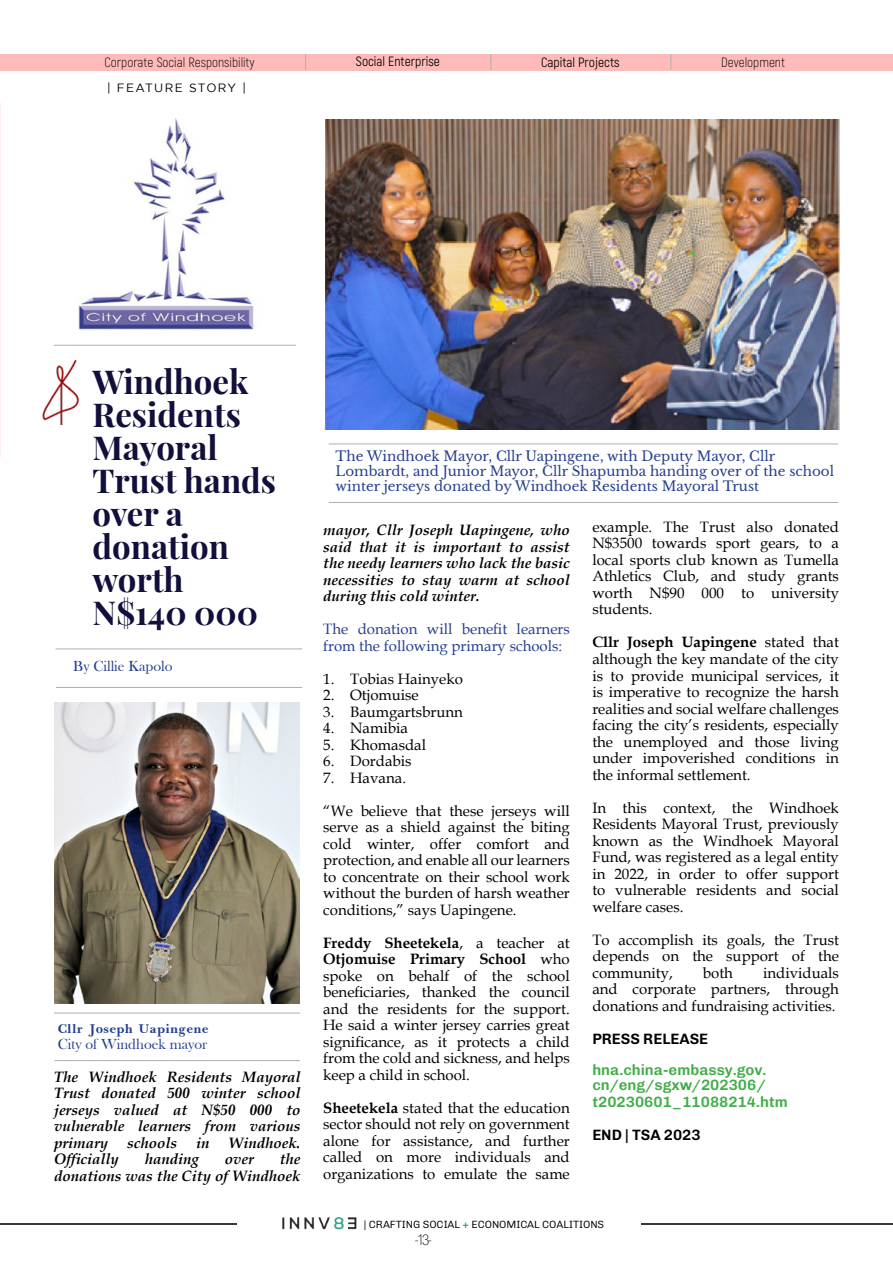
<style>
.page{position:relative;width:893px;height:1263px;background:#fff}
.page>*{position:absolute;margin:0;border:0;box-sizing:border-box;transform-origin:0 0}
.t1{font:700 33px/33px "Playfair Display";color:#110f3b}
.t2{font:15px/16.5px "Book Antiqua";color:#000;text-align:justify}
.t3{font:italic 700 15px/16.5px "Book Antiqua";color:#000;text-align:justify}
.t4{font:600 15px/15px "Chivo";color:#41ad49}
.t5{font:15px/16.5px "Book Antiqua";color:#25408f}
.t6{font:15px "Bask Old Face";color:#25408f}
.t7{font:600 15px "Chivo";color:#000}
.t8{font:700 15px "Baskerville";color:#25408f}
.t9{font:100 condensed 15px "Helvetica Neue LT Pro";color:#000}
.t10{font:13.5px/15px "Libre Baskerville";color:#25408f}
.t11{font:300 13.5px "Akrobat";color:#000}
.t12{font:13.5px "Akrobat";color:#000}
.t13{font:12px "Gotham";letter-spacing:.11em;color:#000}
.t14{font:300 10.5px "Chivo";letter-spacing:-.005em;color:#000}
.s1{font-weight:700}
.s2{font-weight:700;color:#17ad91}
</style>
<div class="page">
<svg style="left:0;top:1223px;width:236px;height:2px"></svg>
<svg style="left:641px;top:1223px;width:252px;height:2px"></svg>
<img style="left:282px;top:1217px;width:74px;height:13px">
<img style="left:0;top:234px;width:1px;height:95px">
<div style="left:0;top:54px;width:893px;height:17px;background:#ffbbba"></div>
<svg style="left:305px;top:54px;width:1px;height:16px"></svg>
<svg style="left:490px;top:54px;width:1px;height:16px"></svg>
<svg style="left:670px;top:54px;width:1px;height:16px"></svg>
<hr style="left:56px;top:649px;width:246px;height:1px;background:#aeafae">
<hr style="left:56px;top:687px;width:246px;height:1px;background:#aeafae">
<img style="left:42px;top:360px;width:37px;height:65px">
<img style="left:54px;top:702px;width:245px;height:301px">
<img style="left:325px;top:119px;width:515px;height:310px">
<hr style="left:329px;top:444px;width:509px;height:1px;background:#aeafae">
<hr style="left:329px;top:502px;width:509px;height:1px;background:#aeafae">
<hr style="left:54px;top:1013px;width:246px;height:1px;background:#aeafae">
<hr style="left:54px;top:1060px;width:246px;height:1px;background:#aeafae">
<img style="left:78px;top:118px;width:177px;height:212px">
<hr style="left:54px;top:345px;width:242px;height:1px;background:#aeafae">
<p class="t11" style="left:104px;top:54px;width:152px">Corporate Social Responsibility</p>
<p class="t12" style="left:356px;top:53px;width:86px">Social Enterprise</p>
<p class="t12" style="left:541px;top:54px;width:80px">Capital Projects</p>
<p class="t11" style="left:721px;top:54px;width:65px">Development</p>
<p class="t13" style="left:107px;top:81px;width:140px">| FEATURE STORY |</p>
<h1 class="t1" style="left:92px;top:365px;width:185px">Windhoek<br>Residents<br>Mayoral<br>Trust hands over a donation worth<br>N$140 000</h1>
<p class="t6" style="left:73px;top:658px;width:101px">By Cillie Kapolo</p>
<p class="t8" style="left:58px;top:1021px;width:153px">Cllr Joseph Uapingene</p>
<p class="t6" style="left:58px;top:1036px;width:151px">City of Windhoek mayor</p>
<p class="t3" style="left:54px;top:1068px;width:248px">The Windhoek Residents Mayoral Trust donated 500 winter school jerseys valued at N$50 000 to vulnerable learners from various primary</p>
<p class="t3" style="left:127px;top:1134px;width:51px">schools</p>
<p class="t3" style="left:196px;top:1134px;width:15px">in</p>
<p class="t3" style="left:228px;top:1134px;width:74px">Windhoek.</p>
<p class="t3" style="left:54px;top:1151px;width:66px">Officially</p>
<p class="t3" style="left:145px;top:1151px;width:56px">handing</p>
<p class="t3" style="left:225px;top:1151px;width:31px">over</p>
<p class="t3" style="left:54px;top:1151px;width:248px;text-align:right">the<br>donations was the City of Windhoek</p>
<p class="t10" style="left:336px;top:449px;width:500px">The Windhoek Mayor, Cllr Uapingene, with Deputy Mayor, Cllr<br>Lombardt, and Junior Mayor, Cllr Shapumba handing over of the school winter jerseys donated by Windhoek Residents Mayoral Trust</p>
<p class="t3" style="left:323px;top:522px;width:248px">mayor, Cllr Joseph Uapingene, who said that it is important to assist the needy learners who lack the basic necessities to stay warm at school during this cold winter.</p>
<p class="t5" style="left:323px;top:620px;width:248px">The donation will benefit learners from the following primary schools:</p>
<p class="t2" style="left:323px;top:670px;width:141px">1. Tobias Hainyeko</p>
<p class="t2" style="left:323px;top:686px;width:97px">2. Otjomuise</p>
<p class="t2" style="left:323px;top:703px;width:141px">3. Baumgartsbrunn</p>
<p class="t2" style="left:323px;top:719px;width:86px">4. Namibia</p>
<p class="t2" style="left:323px;top:736px;width:104px">5. Khomasdal</p>
<p class="t2" style="left:323px;top:752px;width:90px">6. Dordabis</p>
<p class="t2" style="left:323px;top:769px;width:84px">7. Havana.</p>
<p class="t2" style="left:323px;top:802px;width:248px">“We believe that these jerseys will serve as a shield against the biting cold winter, offer comfort and protection, and enable all our learners to concentrate on their school work without the burden of harsh weather conditions,” says Uapingene.</p>
<p class="t2" style="left:323px;top:934px;width:248px"><span class="s1">Freddy Sheetekela</span>, a teacher at <span class="s1">Otjomuise Primary School</span> who spoke on behalf of the school beneficiaries, thanked the council and the residents for the support.<br>He said a winter jersey carries great significance, as it protects a child from the cold and sickness, and helps keep a child in school.</p>
<p class="t2" style="left:323px;top:1099px;width:248px"><span class="s1">Sheetekela</span> stated that the education sector should not rely on government alone for assistance, and further called on more individuals and organizations to emulate the same</p>
<p class="t2" style="left:592px;top:518px;width:248px">example. The Trust also donated N$3500 towards sport gears, to a local sports club known as Tumella Athletics Club, and study grants worth N$90 000 to university students.</p>
<p class="t2" style="left:592px;top:634px;width:248px"><span class="s1">Cllr Joseph Uapingene</span> stated that although the key mandate of the city is to provide municipal services, it is imperative to recognize the harsh realities and social welfare challenges facing the city’s residents, especially the unemployed and those living under impoverished conditions in the informal settlement.</p>
<p class="t2" style="left:592px;top:799px;width:248px">In this context, the Windhoek Residents Mayoral Trust, previously known as the Windhoek Mayoral Fund, was registered as a legal entity in 2022, in order to offer support to vulnerable residents and social welfare cases.</p>
<p class="t2" style="left:592px;top:931px;width:248px">To accomplish its goals, the Trust depends on the support of the community,</p>
<p class="t2" style="left:592px;top:964px;width:248px;text-indent:171px">individuals and corporate partners, through donations and fundraising activities.</p>
<p class="t7" style="left:592px;top:1027px;width:117px">PRESS RELEASE</p>
<p class="t4" style="left:592px;top:1062px;width:176px">hna.china-embassy.gov. cn/eng/sgxw/202306/</p>
<p class="t4" style="left:592px;top:1093px;width:197px">t20230601_11088214.htm</p>
<p class="t7" style="left:592px;top:1123px;width:110px">END | TSA 2023</p>
<p class="t2" style="left:703px;top:964px;width:32px">both</p>
<p class="t14" style="left:364px;top:1216px;width:242px">| CRAFTING SOCIAL <span class="s2">+</span> ECONOMICAL COALITIONS</p>
<p class="t9" style="left:414px;top:1231px;width:19px">-13-</p>
</div>
